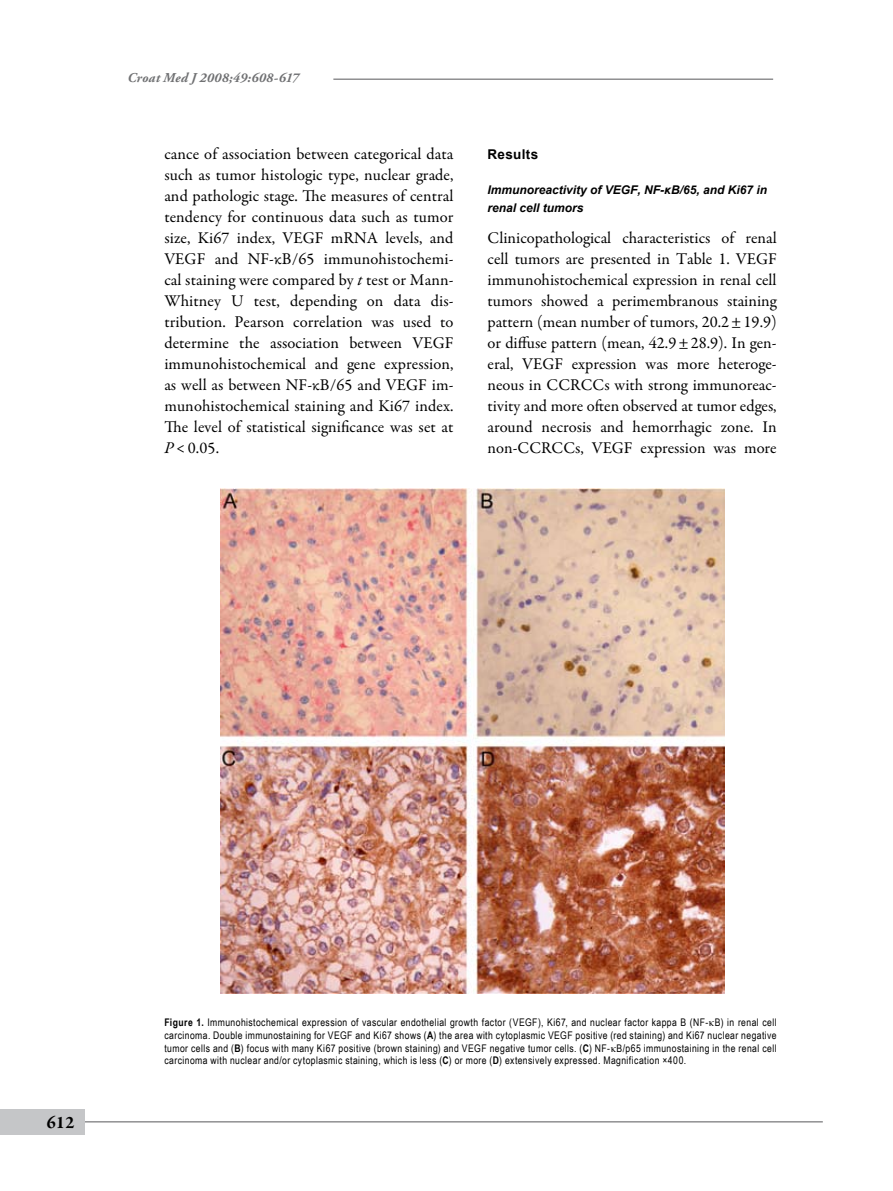
<style>
.page{position:relative;width:893px;height:1191px;background:#fff}
.page>*{position:absolute;margin:0;border:0;box-sizing:border-box;transform-origin:0 0}
.t1{font:700 18px "Garamond Premr Pro";color:#000}
.t2{font:16.5px/21px "Garamond Premr Pro";color:#000;text-align:justify}
.t3{font:italic 700 13.5px "Adobe Garamond Pro";letter-spacing:.02em;color:#707173}
.t4{font:700 13.5px "Arial";letter-spacing:.025em;color:#000}
.t5{font:italic 700 12px/18px "Arial";color:#000}
.t6{font:10.5px/12.6px "Arial Narrow";letter-spacing:.04em;color:#000;text-align:justify}
.s1{font-style:italic}
.s2{font-weight:700}
.s3{font-family:"Times New Roman"}
</style>
<div class="page">
<hr style="left:333px;top:79px;width:440px;height:1px;background:#58585a">
<hr style="left:83px;top:1121px;width:740px;height:1px;background:#58585a">
<div style="left:0;top:1108px;width:85px;height:26px;background:#c5c6c8"></div>
<img style="left:221px;top:488px;width:504px;height:505px">
<p class="t3" style="left:127px;top:70px;width:173px">Croat Med J 2008;49:608-617</p>
<p class="t2" style="left:164px;top:144px;width:291px">cance of association between categorical data such as tumor histologic type, nuclear grade, and pathologic stage. The measures of central tendency for continuous data such as tumor size, Ki67 index, VEGF mRNA levels, and VEGF and NF-κB/65 immunohistochemi&shy;cal staining were compared by <span class="s1">t</span> test or Mann-Whitney U test, depending on data dis&shy;tribution. Pearson correlation was used to determine the association between VEGF immunohistochemical and gene expression, as well as between NF-κB/65 and VEGF im&shy;munohistochemical staining and Ki67 index.<br>The level of statistical significance was set at <span class="s1">P</span>&lt;0.05.</p>
<p class="t4" style="left:488px;top:145px;width:52px">Results</p>
<p class="t5" style="left:488px;top:181px;width:281px">Immunoreactivity of VEGF, NF-κB/65, and Ki67 in renal cell tumors</p>
<p class="t2" style="left:488px;top:228px;width:291px">Clinicopathological characteristics of renal cell tumors are presented in Table 1. VEGF immunohistochemical expression in renal cell tumors showed a perimembranous staining pattern (mean number of tumors, 20.2±19.9) or diffuse pattern (mean, 42.9±28.9). In gen&shy;eral, VEGF expression was more heteroge&shy;neous in CCRCCs with strong immunoreac&shy;tivity and more often observed at tumor edges, around necrosis and hemorrhagic zone. In non-CCRCCs, VEGF expression was more</p>
<p class="t1" style="left:47px;top:1111px;width:29px">612</p>
<p class="t6" style="left:164px;top:1016px;width:614px"><span class="s2">Figure 1.</span> Immunohistochemical expression of vascular endothelial growth factor (VEGF), Ki67, and nuclear factor kappa B (NF-<span class="s3">κ</span>B) in renal cell carcinoma. Double immunostaining for VEGF and Ki67 shows (<span class="s2">A</span>) the area with cytoplasmic VEGF positive (red staining) and Ki67 nuclear negative tumor cells and (<span class="s2">B</span>) focus with many Ki67 positive (brown staining) and VEGF negative tumor cells. (<span class="s2">C</span>) NF-<span class="s3">κ</span>B/p65 immunostaining in the renal cell carcinoma with nuclear and/or cytoplasmic staining, which is less (<span class="s2">C</span>) or more (<span class="s2">D</span>) extensively expressed. Magnification ×400.</p>
</div>
